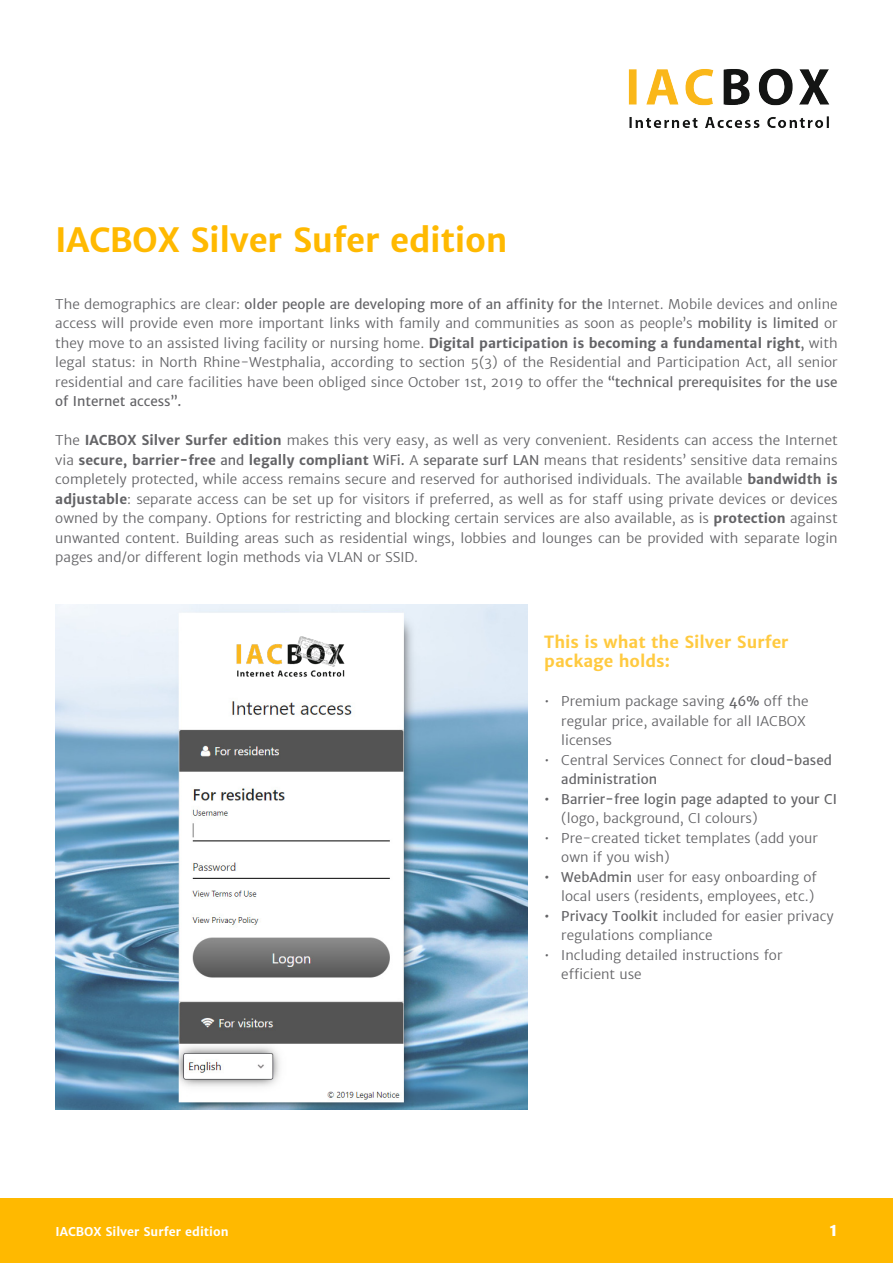
<style>
.page{position:relative;width:893px;height:1263px;background:#fff}
.page>*{position:absolute;margin:0;border:0;box-sizing:border-box;transform-origin:0 0}
.Einleitung_weiss{font:700 33px "Merriweather Sans";letter-spacing:-.01em;color:#ffb900}
.Text{font:700 18px "Merriweather Sans";color:#fff}
.t1{font:700 16.5px "Merriweather Sans";color:#ffca40}
.t2{font:300 13.5px/19.5px "Merriweather Sans";color:#636366}
.t3{font:13.5px/19.5px "Merriweather Sans";color:#636366}
.Text-2{font:700 12px "Merriweather Sans";color:#fff}
.s1{font-weight:400}
.s2{font-weight:700}
.s3{font-weight:300}
</style>
<div class="page">
<img style="left:55px;top:605px;width:472px;height:505px">
<div style="left:0;top:1198px;width:893px;height:65px;background:#ffb900"></div>
<img style="left:628px;top:68px;width:202px;height:60px">
<div style="left:219px;top:625px;width:145px;height:63px;background:#fff"></div>
<img style="left:236px;top:636px;width:109px;height:41px">
<p class="Einleitung_weiss" style="left:55px;top:220px;width:454px">IACBOX Silver Sufer edition</p>
<p class="t2" style="left:55px;top:294px;width:784px;text-align:justify">The demographics are clear: <span class="s1">older people are developing more of an affinity for the</span> Internet. Mobile devices and online access will provide even more important links with family and communities as soon as people’s <span class="s1">mobility is limited</span> or they move to an assisted living facility or nursing home. <span class="s2">Digital participation is becoming a fundamental right</span><span class="s1">,</span> with legal status: in North Rhine-Westphalia, according to section 5(3) of the Residential and Participation Act, all senior residential and care facilities have been obliged since October 1st, 2019 to offer the <span class="s1">“technical prerequisites for the use of Internet access”.</span></p>
<p class="t2" style="left:55px;top:431px;width:784px;text-align:justify">The <span class="s2">IACBOX Silver Surfer edition</span> makes this very easy, as well as very convenient. Residents can access the Internet via <span class="s2">secure, barrier-free</span> <span class="s1">and</span> <span class="s2">legally compliant</span> <span class="s1">WiFi.</span> A <span class="s1">separate surf LAN</span> means that residents’ sensitive data remains completely protected, while access remains secure and reserved for authorised individuals. The available <span class="s2">bandwidth is adjustable</span>: separate access can be set up for visitors if preferred, as well as for staff using private devices or devices owned by the company. Options for restricting and blocking certain services are also available, as is <span class="s2">protection</span> against unwanted content. Building areas such as residential wings, lobbies and lounges can be provided with separate login pages and/or different login methods via VLAN or SSID.</p>
<p class="t1" style="left:544px;top:632px;width:246px">This is what the Silver Surfer</p>
<p class="t1" style="left:544px;top:651px;width:127px">package holds:</p>
<p class="t2" style="left:561px;top:692px;width:249px;text-indent:-17px">• Premium package saving <span class="s1">46%</span> off the regular price, available for all IACBOX licenses</p>
<p class="t2" style="left:561px;top:750px;width:272px;text-indent:-17px">• Central Services Connect for <span class="s1">cloud-based administration</span></p>
<p class="t3" style="left:561px;top:789px;width:277px;text-indent:-17px">• Barrier-free login page adapted to your CI <span class="s3">(logo, background, CI colours)</span></p>
<p class="t2" style="left:561px;top:828px;width:258px;text-indent:-17px">• Pre-created ticket templates (add your own if you wish)</p>
<p class="t2" style="left:544px;top:867px;width:274px;text-align:right"><span class="s1">• WebAdmin</span> user for easy onboarding of local users (residents, employees, etc.)</p>
<p class="t2" style="left:561px;top:906px;width:274px;text-indent:-17px"><span class="s1">• Privacy Toolkit</span> included for easier privacy regulations compliance</p>
<p class="t2" style="left:561px;top:945px;width:223px;text-indent:-17px">• Including detailed instructions for efficient use</p>
<p class="Text-2" style="left:56px;top:1224px;width:175px">IACBOX Silver Surfer edition</p>
<p class="Text" style="left:829px;top:1219px;width:10px">1</p>
</div>
